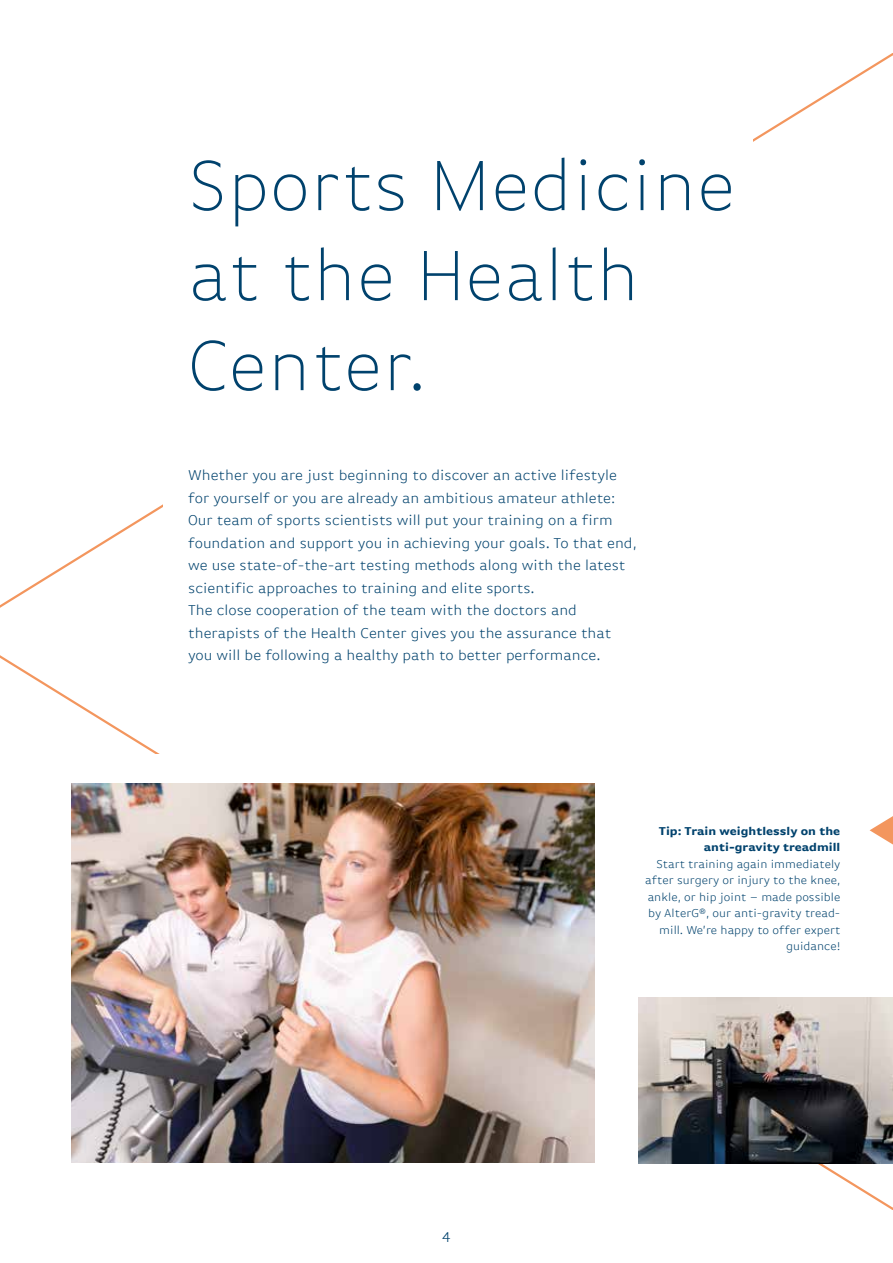
<style>
.page{position:relative;width:893px;height:1263px;background:#fff}
.page>*{position:absolute;margin:0;border:0;box-sizing:border-box;transform-origin:0 0}
.t1{font:200 75px/90px "Basic Gothic Offc Pro";color:#00426d}
.t2{font:300 15px/22.5px "Basic Gothic Offc Pro";color:#00426d}
.t3{font:300 12px/16.5px "Basic Gothic Offc Pro";color:#00426d;text-align:right}
.t4{font:700 12px/16.5px "Basic Gothic Offc Pro";color:#00426d;text-align:right}
</style>
<div class="page">
<svg style="left:730px;top:830px;width:163px;height:380px"></svg>
<svg style="left:754px;top:53px;width:139px;height:88px"></svg>
<svg style="left:0;top:504px;width:163px;height:104px"></svg>
<svg style="left:0;top:655px;width:160px;height:99px"></svg>
<img style="left:638px;top:998px;width:255px;height:165px">
<svg style="left:870px;top:816px;width:23px;height:28px"></svg>
<img style="left:71px;top:783px;width:524px;height:379px">
<h1 class="t1" style="left:188px;top:141px;width:549px">Sports Medicine at the Health<br>Center.</h1>
<p class="t2" style="left:188px;top:464px;width:450px">Whether you are just beginning to discover an active lifestyle for yourself or you are already an ambitious amateur athlete:<br>Our team of sports scientists will put your training on a firm foundation and support you in achieving your goals. To that end, we use state-of-the-art testing methods along with the latest scientific approaches to training and elite sports.<br>The close cooperation of the team with the doctors and therapists of the Health Center gives you the assurance that you will be following a healthy path to better performance.</p>
<p class="t4" style="left:659px;top:822px;width:183px">Tip: Train weightlessly on the anti-gravity treadmill</p>
<p class="t3" style="left:645px;top:856px;width:197px">Start training again immediately after surgery or injury to the knee, ankle, or hip joint – made possible by AlterG®, our anti-gravity tread&shy;mill. We’re happy to offer expert guidance!</p>
<p class="t2" style="left:442px;top:1225px;width:11px">4</p>
</div>
